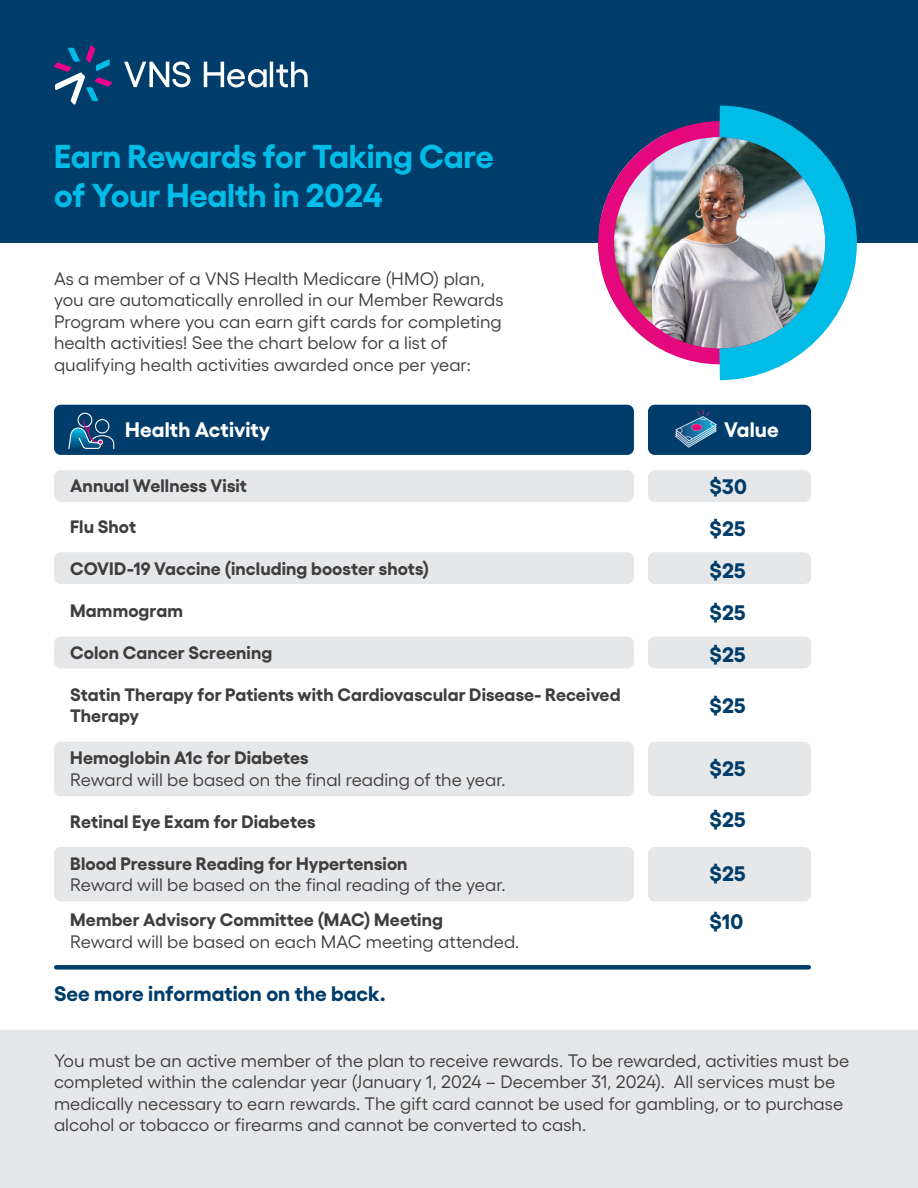
<style>
.page{position:relative;width:918px;height:1188px;background:#fff}
.page>*{position:absolute;margin:0;border:0;box-sizing:border-box;transform-origin:0 0}
.t1{font:700 33px/39px "Gellix";letter-spacing:-.01em;color:#02bce8}
.t2{font:700 21px/42px "Gellix";letter-spacing:.005em;color:#003d6a;text-align:justify}
.t3{font:700 21px "Gellix";letter-spacing:.005em;color:#fff}
.t4{font:18px/21.6px "Gellix";color:#3e3e3f}
.t5{font:700 18px/21.6px "Gellix";letter-spacing:.005em;color:#3e3e3f}
</style>
<div class="page">
<div style="left:0;top:0;width:918px;height:243px;background:#003d6a"></div>
<img style="left:598px;top:134px;width:90px;height:218px">
<div style="left:598px;top:121px;width:243px;height:243px;border:16px solid #e5077d;border-radius:50%"></div>
<img style="left:688px;top:105px;width:169px;height:276px">
<div style="left:0;top:1030px;width:918px;height:158px;background:#e6e7e9"></div>
<div style="left:54px;top:470px;width:580px;height:32px;background:#e6e7e9;border-radius:7px"></div>
<div style="left:54px;top:405px;width:580px;height:50px;background:#003d6a;border-radius:7px"></div>
<div style="left:648px;top:470px;width:163px;height:32px;background:#e6e7e9;border-radius:7px"></div>
<div style="left:648px;top:405px;width:163px;height:50px;background:#003d6a;border-radius:7px"></div>
<div style="left:54px;top:552px;width:580px;height:32px;background:#e6e7e9;border-radius:7px"></div>
<div style="left:648px;top:552px;width:163px;height:32px;background:#e6e7e9;border-radius:7px"></div>
<div style="left:54px;top:636px;width:580px;height:32px;background:#e6e7e9;border-radius:7px"></div>
<div style="left:648px;top:636px;width:163px;height:32px;background:#e6e7e9;border-radius:7px"></div>
<div style="left:54px;top:742px;width:580px;height:54px;background:#e6e7e9;border-radius:7px"></div>
<div style="left:648px;top:742px;width:163px;height:54px;background:#e6e7e9;border-radius:7px"></div>
<div style="left:54px;top:847px;width:580px;height:55px;background:#e6e7e9;border-radius:7px"></div>
<div style="left:648px;top:847px;width:163px;height:55px;background:#e6e7e9;border-radius:7px"></div>
<svg style="left:68px;top:413px;width:46px;height:36px"></svg>
<img style="left:675px;top:409px;width:43px;height:39px">
<div style="left:56px;top:965px;width:753px;height:5px;background:#003d6a"></div>
<svg style="left:54px;top:45px;width:58px;height:60px"></svg>
<svg style="left:124px;top:61px;width:67px;height:26px"></svg>
<svg style="left:204px;top:62px;width:104px;height:26px"></svg>
<h1 class="t1" style="left:54px;top:133px;width:441px">Earn Rewards for Taking Care of Your Health in 2024</h1>
<p class="t4" style="left:54px;top:266px;width:451px">As a member of a VNS Health Medicare (HMO) plan, you are automatically enrolled in our Member Rewards Program where you can earn gift cards for completing health activities! See the chart below for a list of qualifying health activities awarded once per year:</p>
<p class="t3" style="left:125px;top:412px;width:146px">Health Activity</p>
<p class="t3" style="left:724px;top:412px;width:56px">Value</p>
<p class="t5" style="left:70px;top:472px;width:178px">Annual Wellness Visit</p>
<p class="t5" style="left:70px;top:514px;width:67px">Flu Shot</p>
<p class="t5" style="left:70px;top:556px;width:361px">COVID-19 Vaccine (including booster shots)</p>
<p class="t5" style="left:70px;top:598px;width:114px">Mammogram</p>
<p class="t5" style="left:70px;top:640px;width:204px">Colon Cancer Screening</p>
<p class="t5" style="left:70px;top:682px;width:552px">Statin Therapy for Patients with Cardiovascular Disease- Received<br>Therapy</p>
<p class="t5" style="left:70px;top:745px;width:240px">Hemoglobin A1c for Diabetes</p>
<p class="t4" style="left:70px;top:767px;width:437px">Reward will be based on the final reading of the year.</p>
<p class="t5" style="left:70px;top:809px;width:247px">Retinal Eye Exam for Diabetes</p>
<p class="t5" style="left:70px;top:850px;width:339px">Blood Pressure Reading for Hypertension</p>
<p class="t4" style="left:70px;top:872px;width:437px">Reward will be based on the final reading of the year.</p>
<p class="t5" style="left:70px;top:907px;width:374px">Member Advisory Committee (MAC) Meeting</p>
<p class="t4" style="left:70px;top:929px;width:451px">Reward will be based on each MAC meeting attended.</p>
<p class="t2" style="left:54px;top:970px;width:333px">See more information on the back.</p>
<p class="t2" style="left:710px;top:463px;width:39px">$30 $25 $25 $25 $25</p>
<p class="t2" style="left:710px;top:682px;width:38px">$25</p>
<p class="t2" style="left:710px;top:745px;width:38px">$25</p>
<p class="t2" style="left:710px;top:796px;width:38px">$25</p>
<p class="t2" style="left:710px;top:850px;width:38px">$25</p>
<p class="t2" style="left:710px;top:898px;width:35px">$10</p>
<p class="t4" style="left:54px;top:1048px;width:797px">You must be an active member of the plan to receive rewards. To be rewarded, activities must be completed within the calendar year (January 1, 2024 – December 31, 2024). All services must be medically necessary to earn rewards. The gift card cannot be used for gambling, or to purchase alcohol or tobacco or firearms and cannot be converted to cash.</p>
</div>
